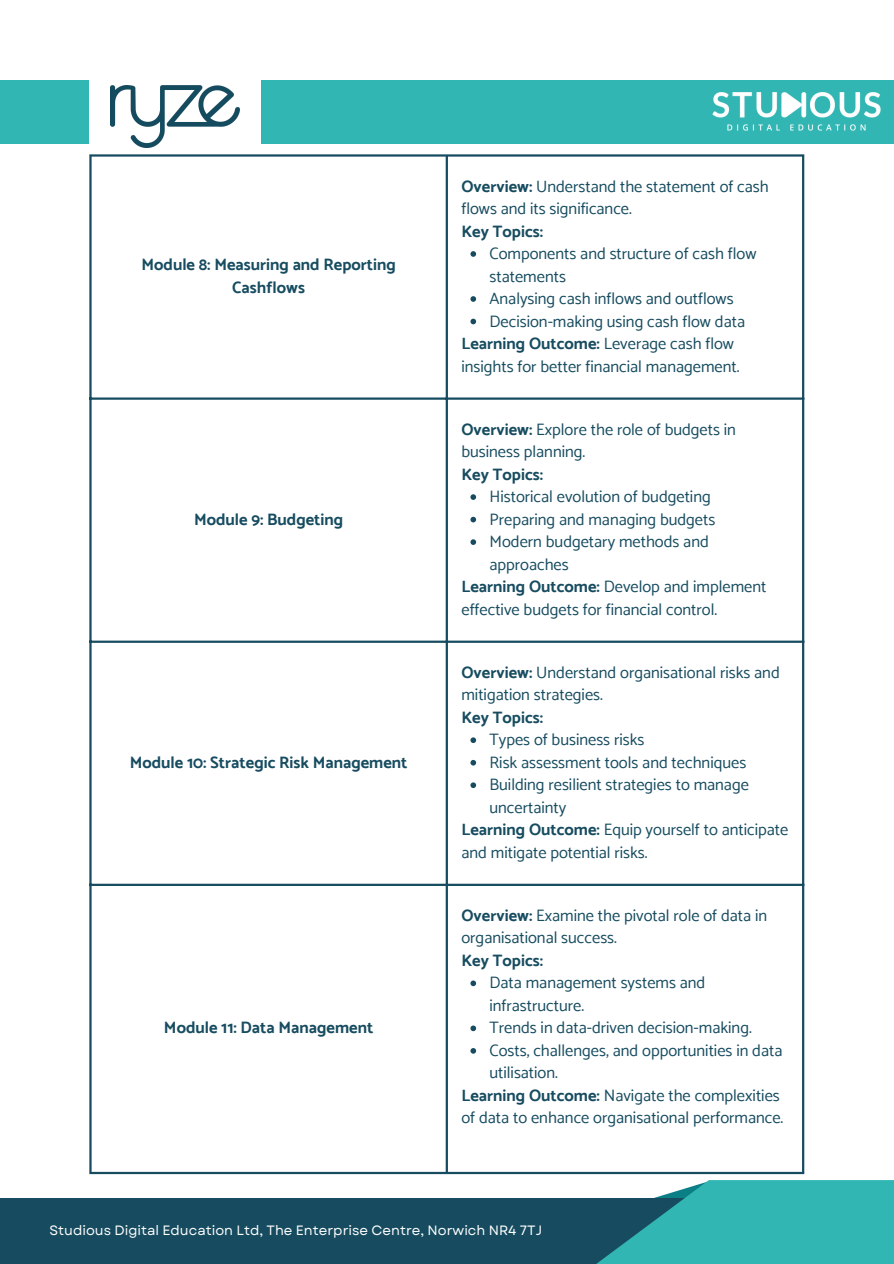
<style>
.page{position:relative;width:894px;height:1264px;background:#fff}
.page>*{position:absolute;margin:0;border:0;box-sizing:border-box;transform-origin:0 0}
.t1{font:16.5px/22.5px "Catamaran";color:#174c60}
.t2{font:700 16.5px/22.5px "Catamaran";color:#174c60;text-align:center}
.t3{font:13.5px "Garet";color:#fff}
.s1{font-weight:700}
</style>
<div class="page">
<div style="left:0;top:1197px;width:893px;height:66px;background:#174c60"></div>
<div style="left:0;top:80px;width:89px;height:64px;background:#31b6b3"></div>
<div style="left:261px;top:80px;width:632px;height:64px;background:#31b6b3"></div>
<svg style="left:563px;top:1180px;width:330px;height:83px;fill:#31b6b3"></svg>
<img style="left:111px;top:86px;width:128px;height:61px">
<img style="left:712px;top:92px;width:169px;height:39px">
<svg style="left:470px;top:251px;width:6px;height:6px"></svg>
<svg style="left:470px;top:296px;width:6px;height:6px"></svg>
<svg style="left:470px;top:319px;width:6px;height:5px"></svg>
<svg style="left:470px;top:494px;width:6px;height:6px"></svg>
<svg style="left:470px;top:517px;width:6px;height:5px"></svg>
<svg style="left:470px;top:539px;width:6px;height:6px"></svg>
<svg style="left:470px;top:737px;width:6px;height:6px"></svg>
<svg style="left:470px;top:760px;width:6px;height:5px"></svg>
<svg style="left:470px;top:782px;width:6px;height:6px"></svg>
<svg style="left:470px;top:980px;width:6px;height:6px"></svg>
<svg style="left:470px;top:1025px;width:6px;height:6px"></svg>
<svg style="left:470px;top:1048px;width:6px;height:5px"></svg>
<hr style="left:89px;top:157px;width:3px;height:1014px;background:#174c60">
<hr style="left:445px;top:157px;width:3px;height:1014px;background:#174c60">
<hr style="left:801px;top:157px;width:3px;height:1014px;background:#174c60">
<hr style="left:89px;top:154px;width:715px;height:3px;background:#174c60">
<hr style="left:89px;top:397px;width:715px;height:3px;background:#174c60">
<hr style="left:89px;top:640px;width:715px;height:3px;background:#174c60">
<hr style="left:89px;top:883px;width:715px;height:3px;background:#174c60">
<hr style="left:89px;top:1171px;width:715px;height:3px;background:#174c60">
<p class="t2" style="left:141px;top:253px;width:256px">Module 8: Measuring and Reporting<br>Cashflows</p>
<p class="t2" style="left:194px;top:507px;width:150px">Module 9: Budgeting</p>
<p class="t2" style="left:130px;top:750px;width:279px">Module 10: Strategic Risk Management</p>
<p class="t2" style="left:164px;top:1016px;width:211px">Module 11: Data Management</p>
<p class="t1" style="left:461px;top:174px;width:309px"><span class="s1">Overview:</span> Understand the statement of cash flows and its significance.</p>
<p class="t2" style="left:461px;top:219px;width:83px">Key Topics:</p>
<p class="t1" style="left:489px;top:242px;width:268px">Components and structure of cash flow statements</p>
<p class="t1" style="left:489px;top:287px;width:245px">Analysing cash inflows and outflows</p>
<p class="t1" style="left:489px;top:309px;width:257px">Decision-making using cash flow data</p>
<p class="t1" style="left:461px;top:332px;width:279px"><span class="s1">Learning Outcome:</span> Leverage cash flow insights for better financial management.</p>
<p class="t1" style="left:461px;top:417px;width:276px"><span class="s1">Overview:</span> Explore the role of budgets in business planning.</p>
<p class="t2" style="left:461px;top:462px;width:83px">Key Topics:</p>
<p class="t1" style="left:489px;top:485px;width:223px">Historical evolution of budgeting</p>
<p class="t1" style="left:489px;top:507px;width:227px">Preparing and managing budgets</p>
<p class="t1" style="left:489px;top:530px;width:221px">Modern budgetary methods and approaches</p>
<p class="t1" style="left:461px;top:575px;width:306px"><span class="s1">Learning Outcome:</span> Develop and implement effective budgets for financial control.</p>
<p class="t1" style="left:461px;top:660px;width:320px"><span class="s1">Overview:</span> Understand organisational risks and mitigation strategies.</p>
<p class="t2" style="left:461px;top:705px;width:83px">Key Topics:</p>
<p class="t1" style="left:489px;top:728px;width:156px">Types of business risks</p>
<p class="t1" style="left:489px;top:750px;width:258px">Risk assessment tools and techniques</p>
<p class="t1" style="left:489px;top:773px;width:261px">Building resilient strategies to manage uncertainty</p>
<p class="t1" style="left:461px;top:818px;width:328px"><span class="s1">Learning Outcome:</span> Equip yourself to anticipate and mitigate potential risks.</p>
<p class="t1" style="left:461px;top:903px;width:307px"><span class="s1">Overview:</span> Examine the pivotal role of data in organisational success.</p>
<p class="t2" style="left:461px;top:948px;width:83px">Key Topics:</p>
<p class="t1" style="left:489px;top:971px;width:217px">Data management systems and infrastructure.</p>
<p class="t1" style="left:489px;top:1016px;width:264px">Trends in data-driven decision-making.</p>
<p class="t1" style="left:489px;top:1038px;width:294px">Costs, challenges, and opportunities in data utilisation.</p>
<p class="t1" style="left:461px;top:1083px;width:323px"><span class="s1">Learning Outcome:</span> Navigate the complexities of data to enhance organisational performance.</p>
<p class="t3" style="left:49px;top:1220px;width:494px">Studious Digital Education Ltd, The Enterprise Centre, Norwich NR4 7TJ</p>
</div>
